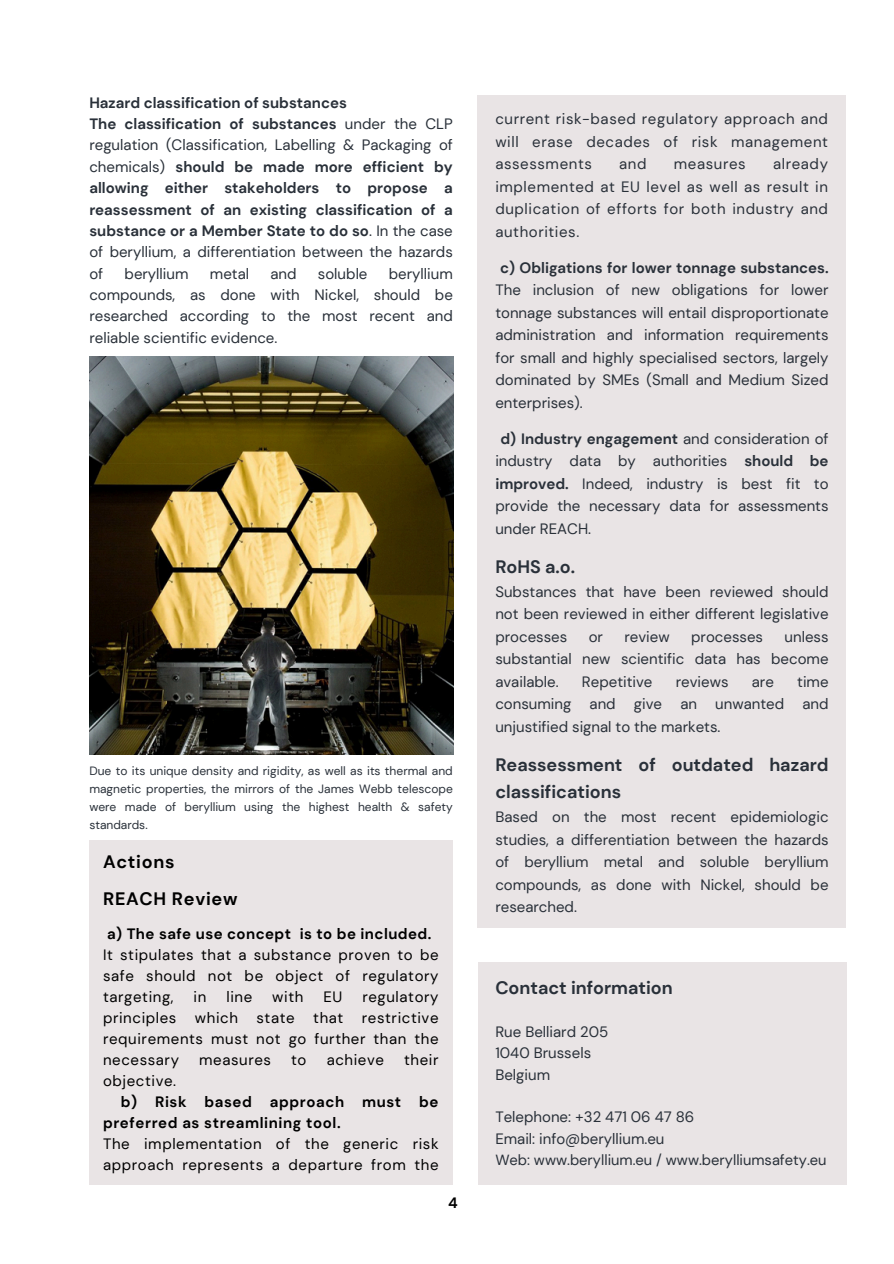
<style>
.page{position:relative;width:894px;height:1264px;background:#fff}
.page>*{position:absolute;margin:0;border:0;box-sizing:border-box;transform-origin:0 0}
.t1{font:700 18px/27px "DM Sans";color:#293039}
.t2{font:700 18px "DM Sans";letter-spacing:.04em;color:#000}
.t3{font:15px/22.5px "DM Sans";color:#293039;text-align:justify}
.t4{font:700 15px/21.3px "DM Sans";color:#293039}
.t5{font:15px/21px "DM Sans";letter-spacing:.04em;color:#000}
.t6{font:700 15px "DM Sans";letter-spacing:.04em;color:#000}
.t7{font:15px "DM Sans";letter-spacing:.04em;color:#293039}
.t8{font:14.7px "DM Sans";color:#293039}
.t9{font:12px/18px "DM Sans";color:#293039;text-align:justify}
.s1{font-weight:400}
.s2{font-weight:700}
</style>
<div class="page">
<div style="left:89px;top:840px;width:363px;height:344px;background:#e9e4e5"></div>
<img style="left:89px;top:357px;width:364px;height:397px">
<div style="left:477px;top:95px;width:369px;height:832px;background:#e9e4e5"></div>
<div style="left:477px;top:962px;width:369px;height:222px;background:#e9e4e5"></div>
<p class="t4" style="left:89px;top:92px;width:365px">Hazard classification of substances<br>The classification of substances <span class="s1">under the CLP regulation (Classification, Labelling &amp; Packaging of chemicals)</span> should be made more efficient by allowing either stakeholders to propose a reassessment of an existing classification of a substance or a Member State to do so<span class="s1">. In the case of beryllium, a differentiation between the hazards of</span></p>
<p class="t3" style="left:89px;top:263px;width:365px;line-height:21.3px;text-indent:299px">beryllium compounds, as done with Nickel, should be researched according to the most recent and reliable scientific evidence.</p>
<p class="t3" style="left:124px;top:262px;width:65px">beryllium</p>
<p class="t3" style="left:210px;top:262px;width:41px">metal</p>
<p class="t3" style="left:270px;top:262px;width:28px">and</p>
<p class="t3" style="left:318px;top:262px;width:51px">soluble</p>
<h2 class="t9" style="left:89px;top:761px;width:365px">Due to its unique density and rigidity, as well as its thermal and magnetic properties, the mirrors of the James Webb telescope were made of beryllium using the highest health &amp; safety standards.</h2>
<p class="t2" style="left:103px;top:850px;width:73px">Actions</p>
<h1 class="t2" style="left:103px;top:886px;width:136px">REACH Review</h1>
<h1 class="t5" style="left:103px;top:922px;width:337px"><span class="s2">a) The safe use concept is to be included.<br></span>It stipulates that a substance proven to be safe should not be object of regulatory targeting,</h1>
<h1 class="t5" style="left:103px;top:985px;width:337px;text-align:justify;text-indent:259px">regulatory principles which state that restrictive requirements must not go further than the necessary</h1>
<h1 class="t5" style="left:193px;top:985px;width:14px">in</h1>
<h1 class="t5" style="left:226px;top:985px;width:27px">line</h1>
<h1 class="t5" style="left:272px;top:985px;width:33px">with</h1>
<h1 class="t5" style="left:323px;top:985px;width:20px">EU</h1>
<h1 class="t5" style="left:199px;top:1048px;width:73px">measures</h1>
<h1 class="t5" style="left:291px;top:1048px;width:17px">to</h1>
<h1 class="t5" style="left:326px;top:1048px;width:59px">achieve</h1>
<h1 class="t5" style="left:404px;top:1048px;width:36px">their</h1>
<h1 class="t5" style="left:103px;top:1069px;width:75px">objective.</h1>
<h1 class="t6" style="left:121px;top:1091px;width:319px">b) Risk based approach must be</h1>
<h1 class="t6" style="left:103px;top:1112px;width:239px">preferred as streamlining tool.</h1>
<h1 class="t5" style="left:103px;top:1132px;width:337px">The implementation of the generic risk</h1>
<h1 class="t5" style="left:103px;top:1153px;width:337px">approach represents a departure from the</h1>
<h2 class="t6" style="left:448px;top:1192px;width:11px">4</h2>
<h2 class="t3" style="left:495px;top:108px;width:334px">current risk-based regulatory approach and will erase decades of risk management assessments</h2>
<h2 class="t3" style="left:495px;top:153px;width:334px;text-indent:277px">already implemented at EU level as well as result in duplication of efforts for both industry and authorities.</h2>
<h2 class="t3" style="left:495px;top:256px;width:334px;text-indent:5px"><span class="s2">c) Obligations for lower tonnage substances.<br></span>The inclusion of new obligations for lower tonnage substances will entail disproportionate administration and information requirements for small and highly specialised sectors, largely dominated by SMEs (Small and Medium Sized enterprises).</h2>
<h2 class="t3" style="left:495px;top:427px;width:334px;text-indent:5px"><span class="s2">d) Industry engagement</span> and consideration of industry data by authorities <span class="s2">should be improved.</span> Indeed, industry is best fit to provide the necessary data for assessments under REACH.</h2>
<h2 class="t1" style="left:495px;top:553px;width:81px">RoHS a.o.</h2>
<h2 class="t3" style="left:495px;top:580px;width:334px">Substances that have been reviewed should not been reviewed in either different legislative processes</h2>
<h2 class="t3" style="left:619px;top:153px;width:29px">and</h2>
<h2 class="t7" style="left:673px;top:154px;width:73px">measures</h2>
<h2 class="t3" style="left:495px;top:625px;width:334px;text-indent:289px">unless substantial new scientific data has become available.</h2>
<h2 class="t3" style="left:588px;top:625px;width:16px">or</h2>
<h2 class="t3" style="left:624px;top:625px;width:47px">review</h2>
<h2 class="t3" style="left:691px;top:625px;width:73px">processes</h2>
<h2 class="t3" style="left:495px;top:670px;width:334px;text-indent:302px">time consuming and give an unwanted and unjustified signal to the markets.</h2>
<h2 class="t1" style="left:495px;top:751px;width:334px">Reassessment of outdated hazard classifications</h2>
<h2 class="t3" style="left:495px;top:805px;width:334px">Based on the most recent epidemiologic studies, a differentiation between the hazards of beryllium metal and soluble beryllium compounds, as done with Nickel, should be researched.</h2>
<h2 class="t3" style="left:581px;top:670px;width:72px">Repetitive</h2>
<h2 class="t3" style="left:675px;top:670px;width:54px">reviews</h2>
<h2 class="t3" style="left:751px;top:670px;width:24px">are</h2>
<p class="t1" style="left:495px;top:974px;width:179px">Contact information</p>
<p class="t3" style="left:495px;top:1021px;width:114px;line-height:21.3px;text-align:left">Rue Belliard 205<br>1040 Brussels<br>Belgium</p>
<p class="t3" style="left:495px;top:1106px;width:200px;line-height:21.3px">Telephone: +32 471 06 47 86<br>Email: info@beryllium.eu</p>
<p class="t8" style="left:495px;top:1150px;width:333px">Web: www.beryllium.eu / www.berylliumsafety.eu</p>
</div>
